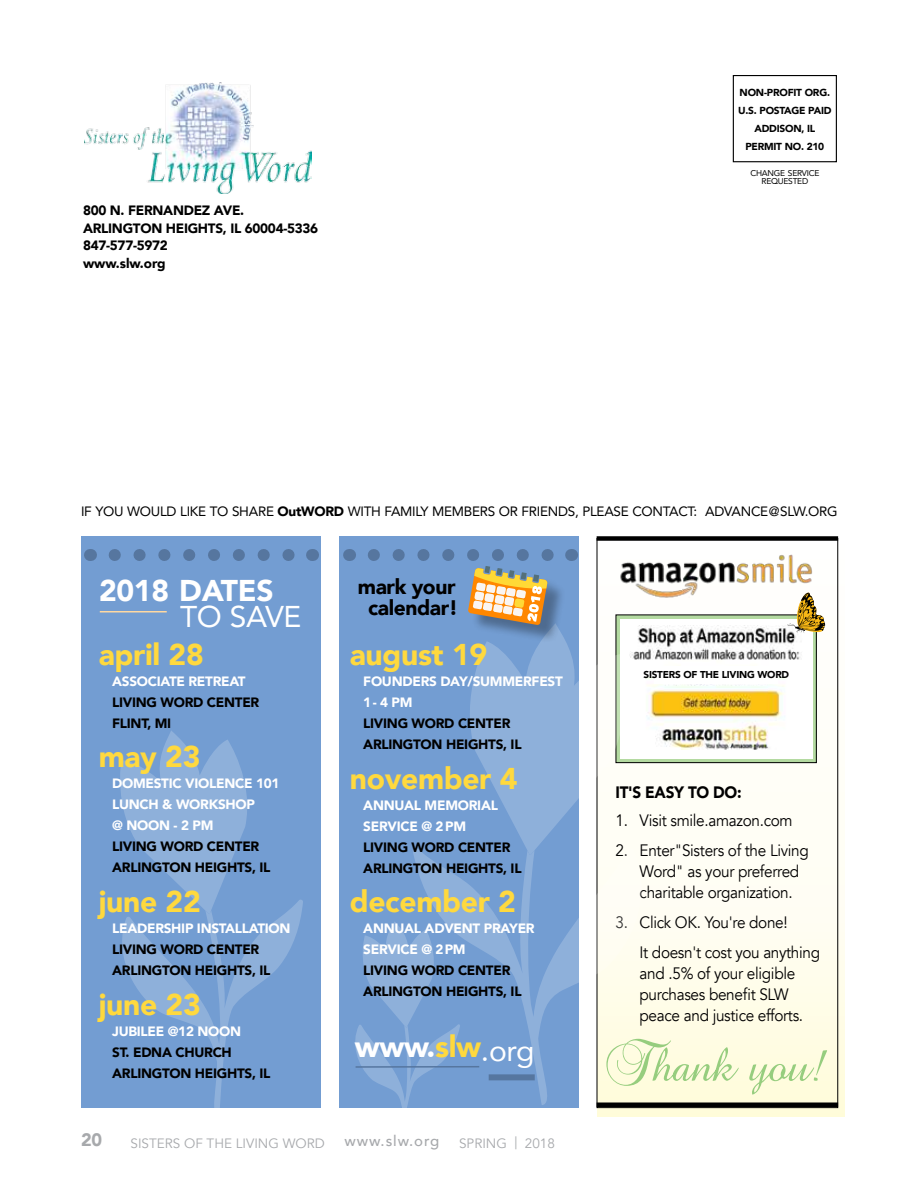
<style>
.page{position:relative;width:918px;height:1188px;background:#fff}
.page>*{position:absolute;margin:0;border:0;box-sizing:border-box;transform-origin:0 0}
.t1{font:900 30px "Avenir";letter-spacing:-.01em;color:#ffd93e}
.t2{font:900 30px "Avenir";letter-spacing:-.01em;color:#fff}
.t3{font:30px "Avenir";letter-spacing:-.01em;color:#fff}
.t4{font:900 21px/21px "Avenir";letter-spacing:-.02em;color:#000;text-align:center}
.t5{font:900 18px "Avenir";color:#a7a9ac}
.t6{font:16.5px/21px "Avenir";letter-spacing:-.02em;color:#000;scale:.93 1}
.t7{font:900 16.5px "Avenir";letter-spacing:-.02em;color:#000;scale:.93 1}
.t8{font:500 15px "Avenir";letter-spacing:.06em;color:#a7a9ac}
.t9{font:900 13.5px/21px "Avenir";letter-spacing:-.02em;color:#000}
.t10{font:900 13.5px/21px "Avenir";letter-spacing:-.02em;color:#fff}
.t11{font:13.5px "Avenir";letter-spacing:-.02em;color:#000}
.t12{font:13.5px "Avenir";color:#a7a9ac}
.t13{font:900 10.2px/18px "Avenir";letter-spacing:-.02em;color:#000;text-align:center}
.t14{font:900 10.05px "Avenir";letter-spacing:-.02em;color:#000}
.t15{font:8.4px/9px "Avenir";letter-spacing:-.03em;color:#000;text-align:center}
.s1{font-weight:900}
.s2{color:#ffd93e}
.s3{font-weight:400}
.s4{font-size:16.8px}
</style>
<div class="page">
<div style="left:81px;top:536px;width:240px;height:572px;background:#739dd2"></div>
<svg style="left:120px;top:731px;width:183px;height:377px"></svg>
<svg style="left:597px;top:541px;width:248px;height:576px;fill:#fffdf4"></svg>
<hr style="left:100px;top:611px;width:67px;height:1px;background:#ffd9a1">
<div style="left:616px;top:615px;width:200px;height:148px;background:#b4daa1"></div>
<div style="left:616px;top:615px;width:201px;height:148px;border:1px solid #000"></div>
<div style="left:733px;top:75px;width:104px;height:87px;border:1px solid #000"></div>
<img style="left:84px;top:82px;width:227px;height:112px">
<div style="left:620px;top:619px;width:192px;height:140px;background:#fff"></div>
<img style="left:637px;top:626px;width:163px;height:123px">
<div style="left:654px;top:667px;width:124px;height:17px;background:#fff"></div>
<img style="left:637px;top:551px;width:180px;height:51px">
<svg style="left:643px;top:1039px;width:184px;height:56px;background:#f1f5d2"></svg>
<div style="left:597px;top:1102px;width:241px;height:5px;background:#000"></div>
<div style="left:597px;top:536px;width:241px;height:5px;background:#000"></div>
<div style="left:339px;top:536px;width:240px;height:572px;background:#739dd2"></div>
<svg style="left:355px;top:922px;width:57px;height:186px"></svg>
<svg style="left:412px;top:847px;width:231px;height:258px"></svg>
<svg style="left:787px;top:592px;width:39px;height:41px"></svg>
<hr style="left:356px;top:1066px;width:123px;height:2px;background:#56769f">
<div style="left:489px;top:1074px;width:46px;height:6px;background:#56769f"></div>
<svg style="left:115px;top:549px;width:180px;height:12px"></svg>
<svg style="left:90px;top:549px;width:1px;height:12px"></svg>
<svg style="left:312px;top:549px;width:1px;height:12px"></svg>
<svg style="left:349px;top:549px;width:1px;height:12px"></svg>
<svg style="left:374px;top:549px;width:263px;height:306px"></svg>
<p class="t13" style="left:738px;top:83px;width:95px">NON-PROFIT ORG.<br>U.S. POSTAGE PAID<br>ADDISON, IL<br>PERMIT NO. 210</p>
<p class="t9" style="left:83px;top:200px;width:237px;line-height:18px">800 N. FERNANDEZ AVE.<br>ARLINGTON HEIGHTS, IL 60004-5336<br>847-577-5972<br>www.slw.org</p>
<p class="t15" style="left:750px;top:168px;width:71px">CHANGE SERVICE<br>REQUESTED</p>
<p class="t11" style="left:81px;top:500px;width:758px">IF YOU WOULD LIKE TO SHARE <span class="s1">OutWORD</span> WITH FAMILY MEMBERS OR FRIENDS, PLEASE CONTACT: ADVANCE@SLW.ORG</p>
<h1 class="t2" style="left:99px;top:565px;width:176px">2018 DATES</h1>
<h1 class="t3" style="left:180px;top:592px;width:123px">TO SAVE</h1>
<h1 class="t1" style="left:99px;top:629px;width:107px">april 28</h1>
<p class="t10" style="left:112px;top:670px;width:135px">ASSOCIATE RETREAT</p>
<p class="t9" style="left:112px;top:691px;width:149px">LIVING WORD CENTER<br>FLINT, MI</p>
<h1 class="t1" style="left:99px;top:731px;width:103px">may 23</h1>
<p class="t10" style="left:112px;top:773px;width:169px">DOMESTIC VIOLENCE 101<br>LUNCH &amp; WORKSHOP<br>@ NOON - 2 PM</p>
<p class="t9" style="left:112px;top:836px;width:160px">LIVING WORD CENTER<br>ARLINGTON HEIGHTS, IL</p>
<h1 class="t1" style="left:99px;top:876px;width:104px">june 22</h1>
<p class="t10" style="left:112px;top:917px;width:180px">LEADERSHIP INSTALLATION</p>
<p class="t9" style="left:112px;top:938px;width:160px">LIVING WORD CENTER<br>ARLINGTON HEIGHTS, IL</p>
<h1 class="t1" style="left:99px;top:979px;width:104px">june 23</h1>
<p class="t10" style="left:112px;top:1021px;width:130px">JUBILEE @12 NOON</p>
<p class="t9" style="left:112px;top:1042px;width:160px">ST. EDNA CHURCH<br>ARLINGTON HEIGHTS, IL</p>
<h2 class="t4" style="left:358px;top:576px;width:102px">mark your calendar!</h2>
<h1 class="t1" style="left:350px;top:629px;width:139px">august 19</h1>
<p class="t10" style="left:363px;top:671px;width:201px">FOUNDERS DAY/SUMMERFEST<br>1 - 4 PM</p>
<p class="t9" style="left:363px;top:713px;width:160px">LIVING WORD CENTER<br>ARLINGTON HEIGHTS, IL</p>
<h1 class="t1" style="left:350px;top:753px;width:169px">november 4</h1>
<p class="t10" style="left:363px;top:794px;width:136px">ANNUAL MEMORIAL<br>SERVICE @ 2 PM</p>
<p class="t9" style="left:363px;top:836px;width:160px">LIVING WORD CENTER<br>ARLINGTON HEIGHTS, IL</p>
<h1 class="t1" style="left:350px;top:876px;width:168px">december 2</h1>
<p class="t10" style="left:363px;top:917px;width:173px">ANNUAL ADVENT PRAYER<br>SERVICE @ 2PM</p>
<p class="t9" style="left:363px;top:959px;width:160px">LIVING WORD CENTER<br>ARLINGTON HEIGHTS, IL</p>
<h1 class="t2" style="left:355px;top:1021px;width:181px">www.<span class="s2">slw</span><span class="s3">.org</span></h1>
<h3 class="t5" style="left:81px;top:1124px;width:23px">20</h3>
<p class="t12" style="left:130px;top:1135px;width:196px">SISTERS OF THE LIVING WORD</p>
<p class="t8" style="left:345px;top:1128px;width:96px">www.slw.org</p>
<p class="t12" style="left:459px;top:1135px;width:97px">SPRING <span class="s4">|</span> 2018</p>
<p class="t14" style="left:643px;top:666px;width:147px">SISTERS OF THE LIVING WORD</p>
<p class="t7" style="left:616px;top:778px;width:137px">IT'S EASY TO DO:</p>
<p class="t6" style="left:616px;top:810px;width:192px">1. Visit smile.amazon.com</p>
<p class="t6" style="left:640px;top:840px;width:184px;text-indent:-24px">2. Enter"Sisters of the Living<br>Word" as your preferred charitable organization.</p>
<p class="t6" style="left:640px;top:908px;width:196px;line-height:30px;text-indent:-24px">3. Click OK. You're done!<br>It doesn't cost you anything</p>
<p class="t6" style="left:640px;top:963px;width:178px">and .5% of your eligible purchases benefit SLW peace and justice efforts.</p>
</div>
